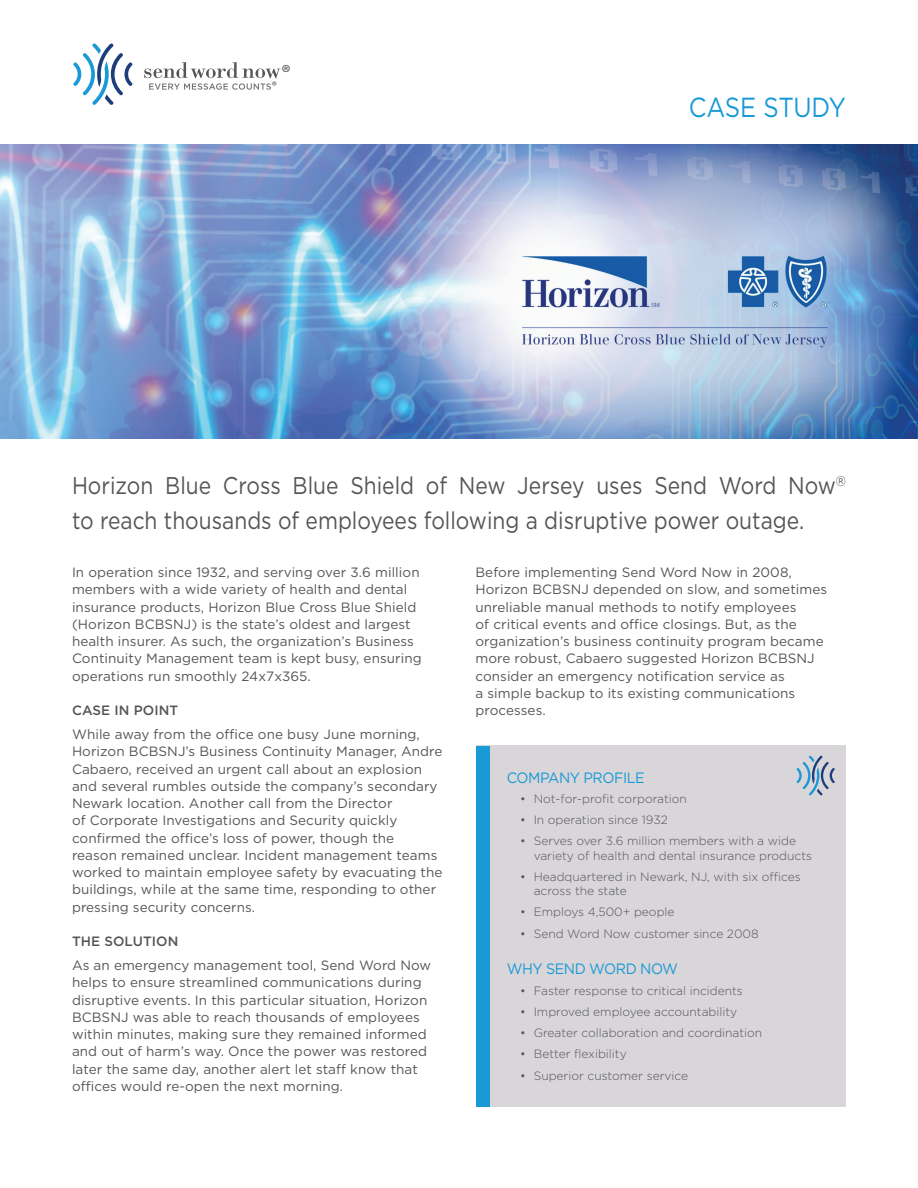
<style>
.page{position:relative;width:918px;height:1188px;background:#fff}
.page>*{position:absolute;margin:0;border:0;box-sizing:border-box;transform-origin:0 0}
.t1{font:27.6px "Gotham";letter-spacing:-.015em;color:#1999d6;scale:.87 1}
.t2{font:24.15px/34.5px "Gotham";color:#545558;scale:.87 1}
.t3{font:22.2px "Myriad Pro";color:#55565a}
.t4{font:15px "Gotham";letter-spacing:-.03em;color:#1999d6;scale:.95 1}
.t5{font:13.5px/17.2px "Gotham";letter-spacing:.005em;color:#545558}
.t6{font:500 13.5px "Gotham";letter-spacing:.005em;color:#545558}
.t7{font:12.45px "Myriad Pro";color:#55565a}
.t8{font:300 12px/14.4px "Gotham";color:#545356}
</style>
<div class="page">
<div style="left:476px;top:746px;width:370px;height:361px;background:#d8d6d9"></div>
<div style="left:476px;top:746px;width:14px;height:361px;background:#1999d6"></div>
<img style="left:0;top:145px;width:918px;height:293px">
<svg style="left:73px;top:44px;width:59px;height:61px"></svg>
<svg style="left:144px;top:62px;width:137px;height:28px"></svg>
<svg style="left:797px;top:756px;width:38px;height:39px"></svg>
<h3 class="t3" style="left:282px;top:58px;width:11px">®</h3>
<p class="t7" style="left:272px;top:78px;width:7px">®</p>
<h1 class="t1" style="left:689px;top:92px;width:182px">CASE STUDY</h1>
<h2 class="t2" style="left:72px;top:468px;width:891px">Horizon Blue Cross Blue Shield of New Jersey uses Send Word Now<sup>® </sup>to reach thousands of employees following a disruptive power outage.</h2>
<p class="t5" style="left:72px;top:563px;width:351px">In operation since 1932, and serving over 3.6 million members with a wide variety of health and dental insurance products, Horizon Blue Cross Blue Shield (Horizon BCBSNJ) is the state’s oldest and largest health insurer. As such, the organization’s Business Continuity Management team is kept busy, ensuring operations run smoothly 24x7x365.</p>
<p class="t6" style="left:72px;top:703px;width:108px">CASE IN POINT</p>
<p class="t5" style="left:72px;top:725px;width:372px">While away from the office one busy June morning, Horizon BCBSNJ’s Business Continuity Manager, Andre Cabaero, received an urgent call about an explosion and several rumbles outside the company’s secondary Newark location. Another call from the Director<br>of Corporate Investigations and Security quickly confirmed the office’s loss of power, though the reason remained unclear. Incident management teams worked to maintain employee safety by evacuating the buildings, while at the same time, responding to other pressing security concerns.</p>
<p class="t6" style="left:72px;top:934px;width:108px">THE SOLUTION</p>
<p class="t5" style="left:72px;top:956px;width:361px">As an emergency management tool, Send Word Now helps to ensure streamlined communications during disruptive events. In this particular situation, Horizon BCBSNJ was able to reach thousands of employees within minutes, making sure they remained informed and out of harm’s way. Once the power was restored later the same day, another alert let staff know that offices would re-open the next morning.</p>
<p class="t5" style="left:476px;top:563px;width:353px">Before implementing Send Word Now in 2008, Horizon BCBSNJ depended on slow, and sometimes unreliable manual methods to notify employees<br>of critical events and office closings. But, as the organization’s business continuity program became more robust, Cabaero suggested Horizon BCBSNJ consider an emergency notification service as<br>a simple backup to its existing communications processes.</p>
<p class="t4" style="left:507px;top:769px;width:147px">COMPANY PROFILE</p>
<p class="t8" style="left:520px;top:791px;width:168px">• Not-for-profit corporation</p>
<p class="t8" style="left:520px;top:813px;width:149px">• In operation since 1932</p>
<p class="t8" style="left:534px;top:834px;width:280px;text-indent:-14px">• Serves over 3.6 million members with a wide variety of health and dental insurance products</p>
<p class="t8" style="left:534px;top:869px;width:269px;text-indent:-14px">• Headquartered in Newark, NJ, with six offices across the state</p>
<p class="t8" style="left:520px;top:905px;width:156px">• Employs 4,500+ people</p>
<p class="t8" style="left:520px;top:926px;width:240px">• Send Word Now customer since 2008</p>
<p class="t4" style="left:507px;top:961px;width:182px">WHY SEND WORD NOW</p>
<p class="t8" style="left:520px;top:983px;width:224px">• Faster response to critical incidents</p>
<p class="t8" style="left:520px;top:1005px;width:219px">• Improved employee accountability</p>
<p class="t8" style="left:520px;top:1026px;width:244px">• Greater collaboration and coordination</p>
<p class="t8" style="left:520px;top:1047px;width:108px">• Better flexibility</p>
<p class="t8" style="left:520px;top:1068px;width:169px">• Superior customer service</p>
</div>
